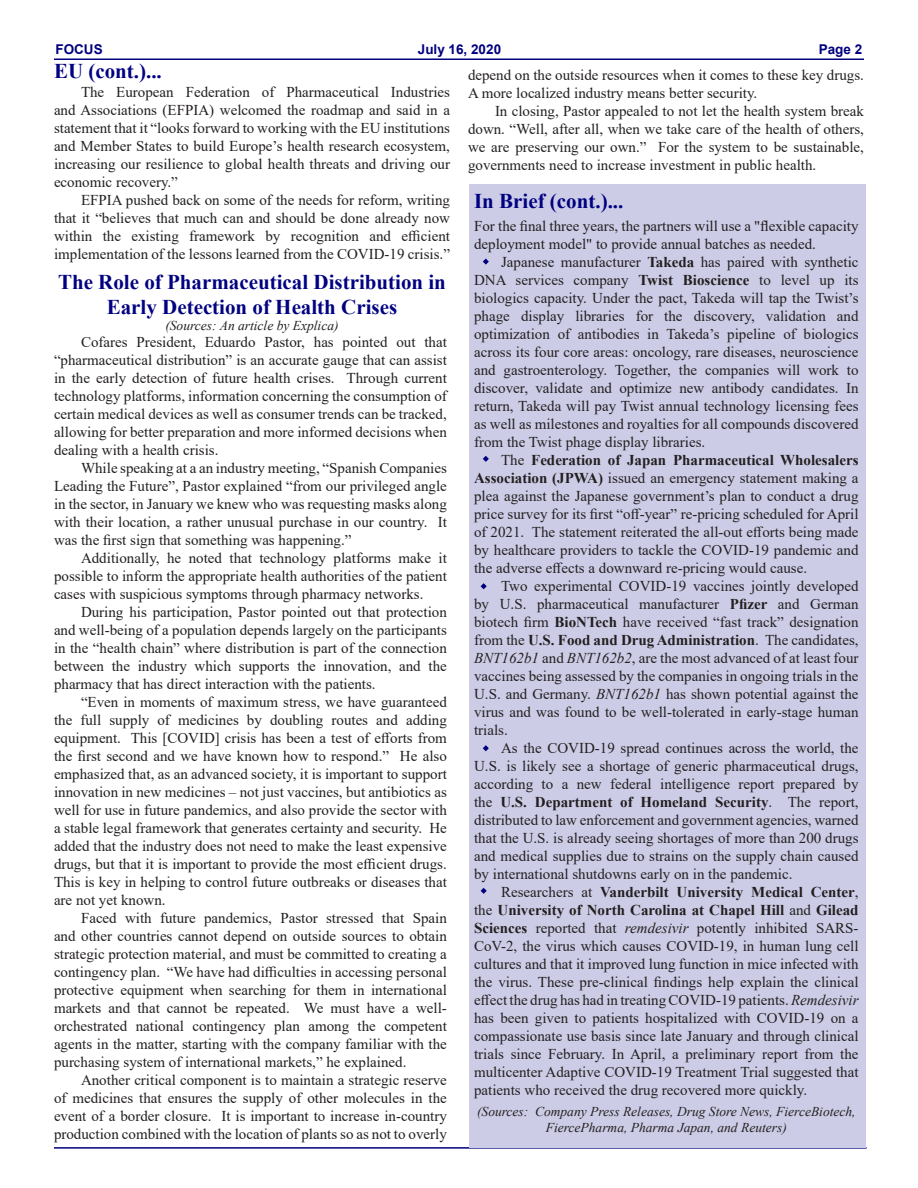
<style>
.page{position:relative;width:918px;height:1188px;background:#fff}
.page>*{position:absolute;margin:0;border:0;box-sizing:border-box;transform-origin:0 0}
.t1{font:700 21px/25.2px "Times New Roman";color:#000082;text-align:center}
.t2{font:15px/18px "Times New Roman";color:#231f20;text-align:justify}
.t3{font:italic 13.5px/16.2px "Times New Roman";color:#231f20;text-align:center}
.t4{font:700 13.5px "Arial";color:#000080}
.s1{font-weight:700}
.s2{font-style:italic}
</style>
<div class="page">
<hr style="left:54px;top:58px;width:810px;height:2px;background:#000080">
<hr style="left:54px;top:1147px;width:813px;height:2px;background:#000080">
<div style="left:470px;top:184px;width:396px;height:964px;background:#cccce6"></div>
<svg style="left:482px;top:455px;width:7px;height:7px"></svg>
<svg style="left:482px;top:258px;width:7px;height:7px"></svg>
<svg style="left:480px;top:583px;width:7px;height:7px"></svg>
<svg style="left:480px;top:887px;width:7px;height:7px"></svg>
<svg style="left:482px;top:745px;width:7px;height:7px"></svg>
<p class="t4" style="left:56px;top:40px;width:49px">FOCUS</p>
<p class="t4" style="left:418px;top:40px;width:85px">July 16, 2020</p>
<p class="t4" style="left:819px;top:40px;width:45px">Page 2</p>
<p class="t1" style="left:54px;top:58px;width:109px">EU (cont.)...</p>
<p class="t2" style="left:54px;top:82px;width:398px;text-indent:27px">The European Federation of Pharmaceutical Industries and Associations (EFPIA) welcomed the roadmap and said in a statement that it “looks forward to working with the EU institutions and Member States to build Europe’s health research ecosystem, increasing our resilience to global health threats and driving our economic recovery.”</p>
<p class="t2" style="left:54px;top:190px;width:398px;text-indent:27px">EFPIA pushed back on some of the needs for reform, writing that it “believes that much can and should be done already now within the existing framework by recognition and efficient implementation of the lessons learned from the COVID-19 crisis.”</p>
<p class="t2" style="left:468px;top:65px;width:397px">depend on the outside resources when it comes to these key drugs.<br>A more localized industry means better security.</p>
<p class="t2" style="left:468px;top:101px;width:398px;text-indent:27px">In closing, Pastor appealed to not let the health system break down. “Well, after all, when we take care of the health of others, we are preserving our own.” For the system to be sustainable, governments need to increase investment in public health.</p>
<p class="t1" style="left:474px;top:187px;width:151px">In Brief (cont.)...</p>
<p class="t2" style="left:474px;top:216px;width:386px">For the final three years, the partners will use a "flexible capacity deployment model" to provide annual batches as needed.</p>
<p class="t2" style="left:474px;top:252px;width:386px;text-indent:27px">Japanese manufacturer <span class="s1">Takeda</span> has paired with synthetic DNA services company <span class="s1">Twist Bioscience</span> to level up its biologics capacity. Under the pact, Takeda will tap the Twist’s phage display libraries for the discovery, validation and optimization of antibodies in Takeda’s pipeline of biologics across its four core areas: oncology, rare diseases, neuroscience and gastroenterology. Together, the companies will work to discover, validate and optimize new antibody candidates. In return, Takeda will pay Twist annual technology licensing fees as well as milestones and royalties for all compounds discovered from the Twist phage display libraries.</p>
<p class="t2" style="left:474px;top:450px;width:386px;text-indent:27px">The <span class="s1">Federation of Japan Pharmaceutical Wholesalers Association (JPWA)</span> issued an emergency statement making a plea against the Japanese government’s plan to conduct a drug price survey for its first “off-year” re-pricing scheduled for April of 2021. The statement reiterated the all-out efforts being made by healthcare providers to tackle the COVID-19 pandemic and the adverse effects a downward re-pricing would cause.</p>
<p class="t2" style="left:474px;top:576px;width:386px;text-indent:27px">Two experimental COVID-19 vaccines jointly developed by U.S. pharmaceutical manufacturer <span class="s1">Pfizer</span> and German biotech firm <span class="s1">BioNTech</span> have received “fast track” designation from the <span class="s1">U.S. Food and Drug Administration</span>. The candidates, <span class="s2">BNT162b1</span> and <span class="s2">BNT162b2</span>, are the most advanced of at least four vaccines being assessed by the companies in ongoing trials in the U.S. and Germany. <span class="s2">BNT162b1</span> has shown potential against the virus and was found to be well-tolerated in early-stage human trials.</p>
<p class="t2" style="left:474px;top:738px;width:386px;text-indent:27px">As the COVID-19 spread continues across the world, the U.S. is likely see a shortage of generic pharmaceutical drugs, according to a new federal intelligence report prepared by the <span class="s1">U.S. Department of Homeland Security</span>. The report, distributed to law enforcement and government agencies, warned that the U.S. is already seeing shortages of more than 200 drugs and medical supplies due to strains on the supply chain caused by international shutdowns early on in the pandemic.</p>
<p class="t2" style="left:474px;top:882px;width:386px;text-indent:27px">Researchers at <span class="s1">Vanderbilt University Medical Center</span>, the <span class="s1">University of North Carolina at Chapel Hill</span> and <span class="s1">Gilead Sciences</span> reported that <span class="s2">remdesivir</span> potently inhibited SARS-CoV-2, the virus which causes COVID-19, in human lung cell cultures and that it improved lung function in mice infected with the virus. These pre-clinical findings help explain the clinical effect the drug has had in treating COVID-19 patients. <span class="s2">Remdesivir </span>has been given to patients hospitalized with COVID-19 on a compassionate use basis since late January and through clinical trials since February. In April, a preliminary report from the multicenter Adaptive COVID-19 Treatment Trial suggested that patients who received the drug recovered more quickly.</p>
<p class="t3" style="left:477px;top:1103px;width:380px">(Sources: Company Press Releases, Drug Store News, FierceBiotech,<br>FiercePharma, Pharma Japan, and Reuters)</p>
<p class="t1" style="left:58px;top:268px;width:389px">The Role of Pharmaceutical Distribution in<br>Early Detection of Health Crises</p>
<p class="t3" style="left:165px;top:317px;width:175px">(Sources: An article by Explica)</p>
<p class="t2" style="left:54px;top:333px;width:394px;text-indent:27px">Cofares President, Eduardo Pastor, has pointed out that “pharmaceutical distribution” is an accurate gauge that can assist in the early detection of future health crises. Through current technology platforms, information concerning the consumption of certain medical devices as well as consumer trends can be tracked, allowing for better preparation and more informed decisions when dealing with a health crisis.</p>
<p class="t2" style="left:54px;top:459px;width:394px;text-indent:27px">While speaking at a an industry meeting, “Spanish Companies Leading the Future”, Pastor explained “from our privileged angle in the sector, in January we knew who was requesting masks along with their location, a rather unusual purchase in our country. It was the first sign that something was happening.”</p>
<p class="t2" style="left:54px;top:549px;width:394px;text-indent:27px">Additionally, he noted that technology platforms make it possible to inform the appropriate health authorities of the patient cases with suspicious symptoms through pharmacy networks.</p>
<p class="t2" style="left:54px;top:603px;width:394px;text-indent:27px">During his participation, Pastor pointed out that protection and well-being of a population depends largely on the participants in the “health chain” where distribution is part of the connection between the industry which supports the innovation, and the pharmacy that has direct interaction with the patients.</p>
<p class="t2" style="left:54px;top:693px;width:394px;text-indent:27px">“Even in moments of maximum stress, we have guaranteed the full supply of medicines by doubling routes and adding equipment. This [COVID] crisis has been a test of efforts from the first second and we have known how to respond.” He also emphasized that, as an advanced society, it is important to support innovation in new medicines – not just vaccines, but antibiotics as well for use in future pandemics, and also provide the sector with a stable legal framework that generates certainty and security. He added that the industry does not need to make the least expensive drugs, but that it is important to provide the most efficient drugs.<br>This is key in helping to control future outbreaks or diseases that are not yet known.</p>
<p class="t2" style="left:54px;top:909px;width:394px;text-indent:27px">Faced with future pandemics, Pastor stressed that Spain and other countries cannot depend on outside sources to obtain strategic protection material, and must be committed to creating a contingency plan. “We have had difficulties in accessing personal protective equipment when searching for them in international markets and that cannot be repeated. We must have a well&shy;orchestrated national contingency plan among the competent agents in the matter, starting with the company familiar with the purchasing system of international markets,” he explained.</p>
<p class="t2" style="left:54px;top:1071px;width:394px;text-indent:27px">Another critical component is to maintain a strategic reserve of medicines that ensures the supply of other molecules in the event of a border closure. It is important to increase in-country production combined with the location of plants so as not to overly</p>
</div>
